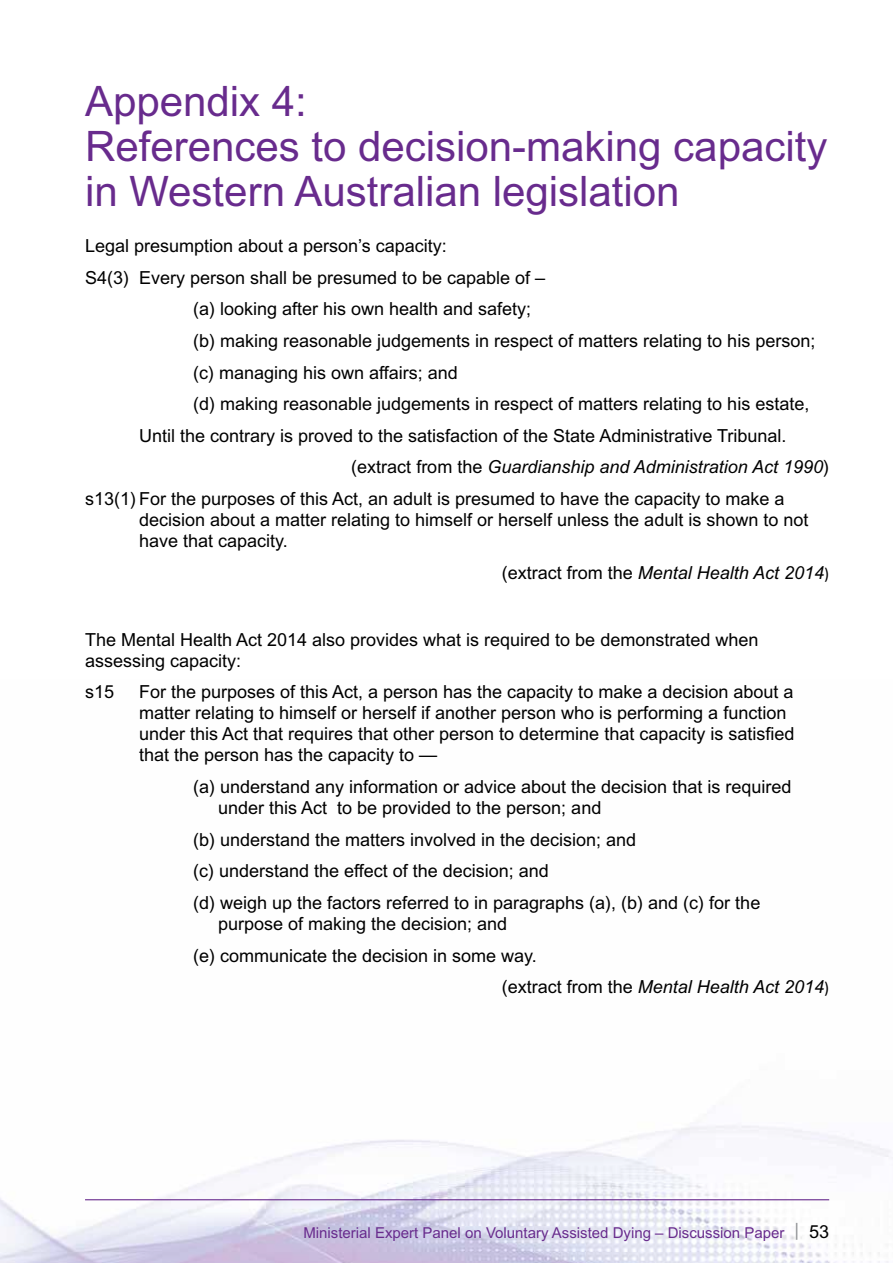
<style>
.page{position:relative;width:893px;height:1263px;background:#fff}
.page>*{position:absolute;margin:0;border:0;box-sizing:border-box;transform-origin:0 0}
.t1{font:42px/45px "Arial MT Std";color:#682b8d}
.t2{font:18px/21px "Arial MT Std";color:#000}
.t3{font:italic 18px "Arial MT Std";color:#000}
.t4{font:15px "Arial MT Std";color:#682b8d}
.s1{font-style:normal}
.s2{font-family:"Calibri";font-style:normal;font-size:16.5px}
.s3{font-size:18px;color:#939598}
.s4{font-size:18px;color:#000}
</style>
<div class="page">
<img style="left:0;top:1125px;width:893px;height:138px">
<hr style="left:85px;top:1199px;width:744px;height:1px;background:#682b8d">
<h1 class="t1" style="left:85px;top:78px;width:744px">Appendix 4:<br>References to decision-making capacity in Western Australian legislation</h1>
<p class="t2" style="left:85px;top:235px;width:363px">Legal presumption about a person’s capacity:</p>
<p class="t2" style="left:85px;top:267px;width:462px">S4(3) Every person shall be presumed to be capable of –</p>
<p class="t2" style="left:193px;top:298px;width:340px">(a) looking after his own health and safety;</p>
<p class="t2" style="left:193px;top:330px;width:624px">(b) making reasonable judgements in respect of matters relating to his person;</p>
<p class="t2" style="left:193px;top:362px;width:266px">(c) managing his own affairs; and</p>
<p class="t2" style="left:193px;top:393px;width:618px">(d) making reasonable judgements in respect of matters relating to his estate,</p>
<p class="t2" style="left:139px;top:425px;width:649px">Until the contrary is proved to the satisfaction of the State Administrative Tribunal.</p>
<p class="t3" style="left:351px;top:457px;width:479px"><span class="s1">(extract from the</span> Guardianship and Administration Act 1990<span class="s1">)</span></p>
<p class="t2" style="left:85px;top:488px;width:701px">s13(1) For the purposes of this Act, an adult is presumed to have the capacity to make a</p>
<p class="t2" style="left:139px;top:509px;width:671px">decision about a matter relating to himself or herself unless the adult is shown to not have that capacity.</p>
<p class="t3" style="left:502px;top:562px;width:329px"><span class="s1">(extract from the</span> Mental Health Act 2014<span class="s2">)</span></p>
<p class="t2" style="left:85px;top:629px;width:675px">The Mental Health Act 2014 also provides what is required to be demonstrated when assessing capacity:</p>
<p class="t2" style="left:85px;top:681px;width:31px">s15</p>
<p class="t2" style="left:139px;top:681px;width:657px">For the purposes of this Act, a person has the capacity to make a decision about a matter relating to himself or herself if another person who is performing a function under this Act that requires that other person to determine that capacity is satisfied that the person has the capacity to —</p>
<p class="t2" style="left:218px;top:776px;width:575px;text-indent:-25px">(a) understand any information or advice about the decision that is required under this Act to be provided to the person; and</p>
<p class="t2" style="left:193px;top:823px;width:569px;line-height:31.7px">(b) understand the matters involved in the decision; and<br>(c) understand the effect of the decision; and<br>(d) weigh up the factors referred to in paragraphs (a), (b) and (c) for the</p>
<p class="t2" style="left:218px;top:913px;width:291px">purpose of making the decision; and</p>
<p class="t2" style="left:193px;top:944px;width:345px">(e) communicate the decision in some way.</p>
<p class="t3" style="left:502px;top:976px;width:329px"><span class="s1">(extract from the</span> Mental Health Act 2014<span class="s2">)</span></p>
<p class="t4" style="left:303px;top:1224px;width:527px">Ministerial Expert Panel on Voluntary Assisted Dying – Discussion Paper <span class="s3">|</span> <span class="s4">53</span></p>
</div>
